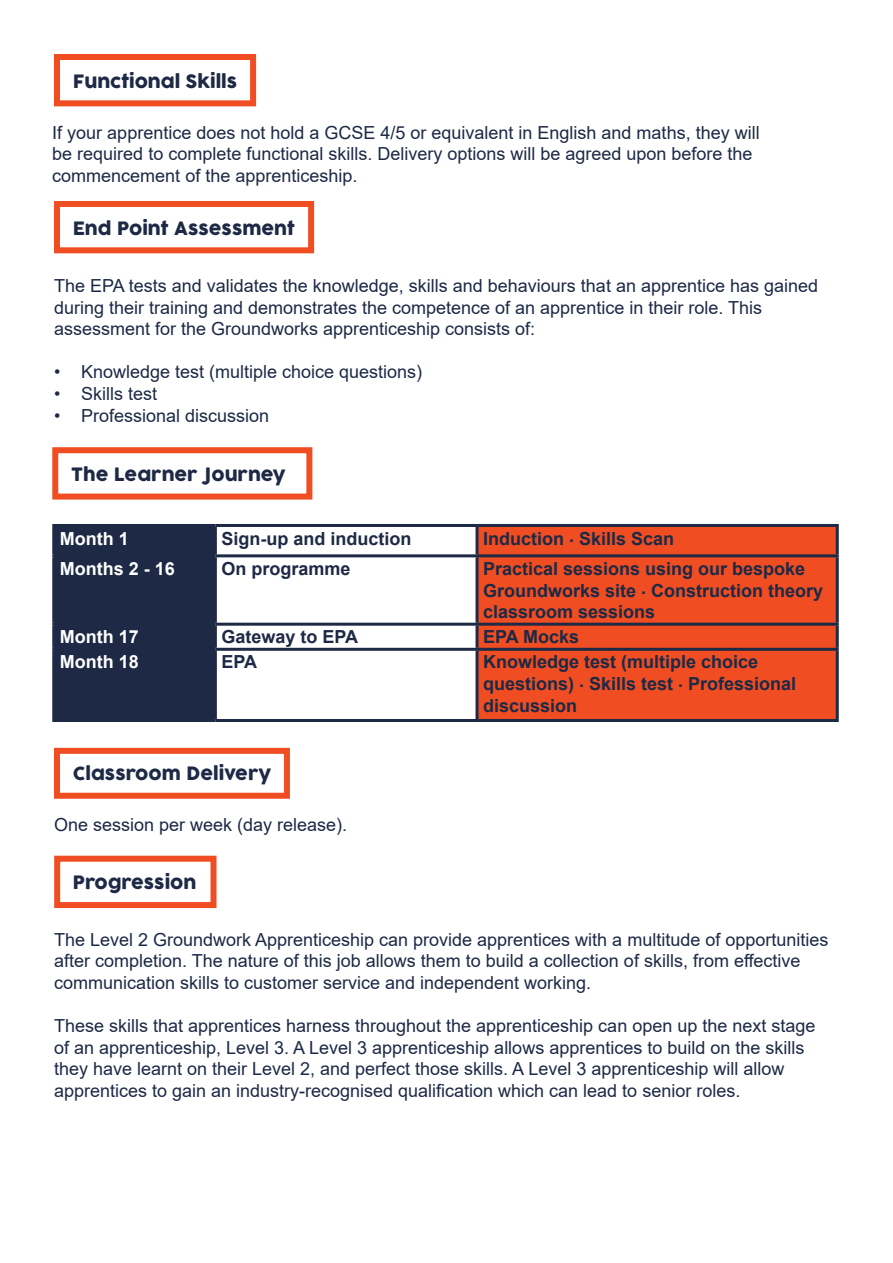
<style>
.page{position:relative;width:893px;height:1263px;background:#fff}
.page>*{position:absolute;margin:0;border:0;box-sizing:border-box;transform-origin:0 0}
.t1{font:18px/21.6px "Arial";color:#1d2945}
.t2{font:700 18px/21.6px "Arial";color:#1d2945}
.t3{font:18px "COCOGOOSE";color:#1d2945}
.t4{font:700 18px "Arial";color:#fff}
</style>
<div class="page">
<div style="left:54px;top:54px;width:202px;height:52px;border:6px solid #f04e22"></div>
<div style="left:54px;top:201px;width:260px;height:52px;border:6px solid #f04e22"></div>
<div style="left:52px;top:447px;width:260px;height:53px;border:6px solid #f04e22"></div>
<div style="left:54px;top:856px;width:163px;height:52px;border:6px solid #f04e22"></div>
<div style="left:55px;top:527px;width:159px;height:192px;background:#1d2945"></div>
<div style="left:478px;top:527px;width:358px;height:192px;background:#f04e22"></div>
<hr style="left:52px;top:524px;width:163px;height:3px;background:#1d2945">
<hr style="left:52px;top:527px;width:3px;height:27px;background:#1d2945">
<hr style="left:215px;top:524px;width:262px;height:3px;background:#1d2945">
<hr style="left:214px;top:527px;width:3px;height:27px;background:#1d2945">
<hr style="left:477px;top:524px;width:362px;height:3px;background:#1d2945">
<hr style="left:475px;top:527px;width:3px;height:27px;background:#1d2945">
<hr style="left:836px;top:527px;width:3px;height:27px;background:#1d2945">
<hr style="left:52px;top:554px;width:163px;height:3px;background:#1d2945">
<hr style="left:52px;top:557px;width:3px;height:66px;background:#1d2945">
<hr style="left:215px;top:554px;width:262px;height:3px;background:#1d2945">
<hr style="left:214px;top:557px;width:3px;height:66px;background:#1d2945">
<hr style="left:477px;top:554px;width:362px;height:3px;background:#1d2945">
<hr style="left:475px;top:557px;width:3px;height:66px;background:#1d2945">
<hr style="left:836px;top:557px;width:3px;height:66px;background:#1d2945">
<hr style="left:52px;top:623px;width:163px;height:3px;background:#1d2945">
<hr style="left:52px;top:626px;width:3px;height:22px;background:#1d2945">
<hr style="left:215px;top:623px;width:262px;height:3px;background:#1d2945">
<hr style="left:214px;top:626px;width:3px;height:22px;background:#1d2945">
<hr style="left:477px;top:623px;width:362px;height:3px;background:#1d2945">
<hr style="left:475px;top:626px;width:3px;height:22px;background:#1d2945">
<hr style="left:836px;top:626px;width:3px;height:22px;background:#1d2945">
<hr style="left:52px;top:648px;width:163px;height:3px;background:#1d2945">
<hr style="left:52px;top:651px;width:3px;height:68px;background:#1d2945">
<hr style="left:215px;top:648px;width:262px;height:3px;background:#1d2945">
<hr style="left:214px;top:651px;width:3px;height:68px;background:#1d2945">
<hr style="left:477px;top:648px;width:362px;height:3px;background:#1d2945">
<hr style="left:475px;top:651px;width:3px;height:68px;background:#1d2945">
<hr style="left:836px;top:651px;width:3px;height:68px;background:#1d2945">
<hr style="left:52px;top:719px;width:163px;height:3px;background:#1d2945">
<hr style="left:215px;top:719px;width:262px;height:3px;background:#1d2945">
<hr style="left:477px;top:719px;width:362px;height:3px;background:#1d2945">
<div style="left:54px;top:748px;width:236px;height:51px;border:6px solid #f04e22"></div>
<p class="t3" style="left:73px;top:67px;width:166px">Functional Skills</p>
<p class="t1" style="left:52px;top:121px;width:709px">If your apprentice does not hold a GCSE 4/5 or equivalent in English and maths, they will be required to complete functional skills. Delivery options will be agreed upon before the commencement of the apprenticeship.</p>
<p class="t3" style="left:73px;top:214px;width:224px">End Point Assessment</p>
<p class="t1" style="left:54px;top:275px;width:766px">The EPA tests and validates the knowledge, skills and behaviours that an apprentice has gained during their training and demonstrates the competence of an apprentice in their role. This assessment for the Groundworks apprenticeship consists of:</p>
<p class="t1" style="left:54px;top:361px;width:370px">• Knowledge test (multiple choice questions)</p>
<p class="t1" style="left:54px;top:383px;width:105px">• Skills test</p>
<p class="t1" style="left:54px;top:404px;width:217px">• Professional discussion</p>
<p class="t3" style="left:71px;top:461px;width:216px">The Learner Journey</p>
<p class="t4" style="left:60px;top:526px;width:70px">Month 1</p>
<p class="t2" style="left:221px;top:528px;width:192px">Sign-up and induction</p>
<p class="t2" style="left:483px;top:528px;width:193px">Induction . Skills Scan</p>
<p class="t4" style="left:60px;top:556px;width:117px">Months 2 - 16</p>
<p class="t2" style="left:221px;top:558px;width:131px">On programme</p>
<p class="t2" style="left:483px;top:558px;width:342px">Practical sessions using our bespoke<br>Groundworks site . Construction theory classroom sessions</p>
<p class="t4" style="left:60px;top:624px;width:81px">Month 17</p>
<p class="t2" style="left:221px;top:626px;width:138px">Gateway to EPA</p>
<p class="t2" style="left:483px;top:626px;width:98px">EPA Mocks</p>
<p class="t4" style="left:60px;top:649px;width:81px">Month 18</p>
<p class="t2" style="left:221px;top:651px;width:37px">EPA</p>
<p class="t2" style="left:483px;top:651px;width:315px">Knowledge test (multiple choice questions) . Skills test . Professional discussion</p>
<p class="t3" style="left:73px;top:760px;width:200px">Classroom Delivery</p>
<p class="t1" style="left:54px;top:814px;width:295px">One session per week (day release).</p>
<p class="t3" style="left:73px;top:869px;width:125px">Progression</p>
<p class="t1" style="left:54px;top:928px;width:776px">The Level 2 Groundwork Apprenticeship can provide apprentices with a multitude of opportunities after completion. The nature of this job allows them to build a collection of skills, from effective communication skills to customer service and independent working.</p>
<p class="t1" style="left:54px;top:1015px;width:763px">These skills that apprentices harness throughout the apprenticeship can open up the next stage of an apprenticeship, Level 3. A Level 3 apprenticeship allows apprentices to build on the skills they have learnt on their Level 2, and perfect those skills. A Level 3 apprenticeship will allow apprentices to gain an industry-recognised qualification which can lead to senior roles.</p>
</div>
